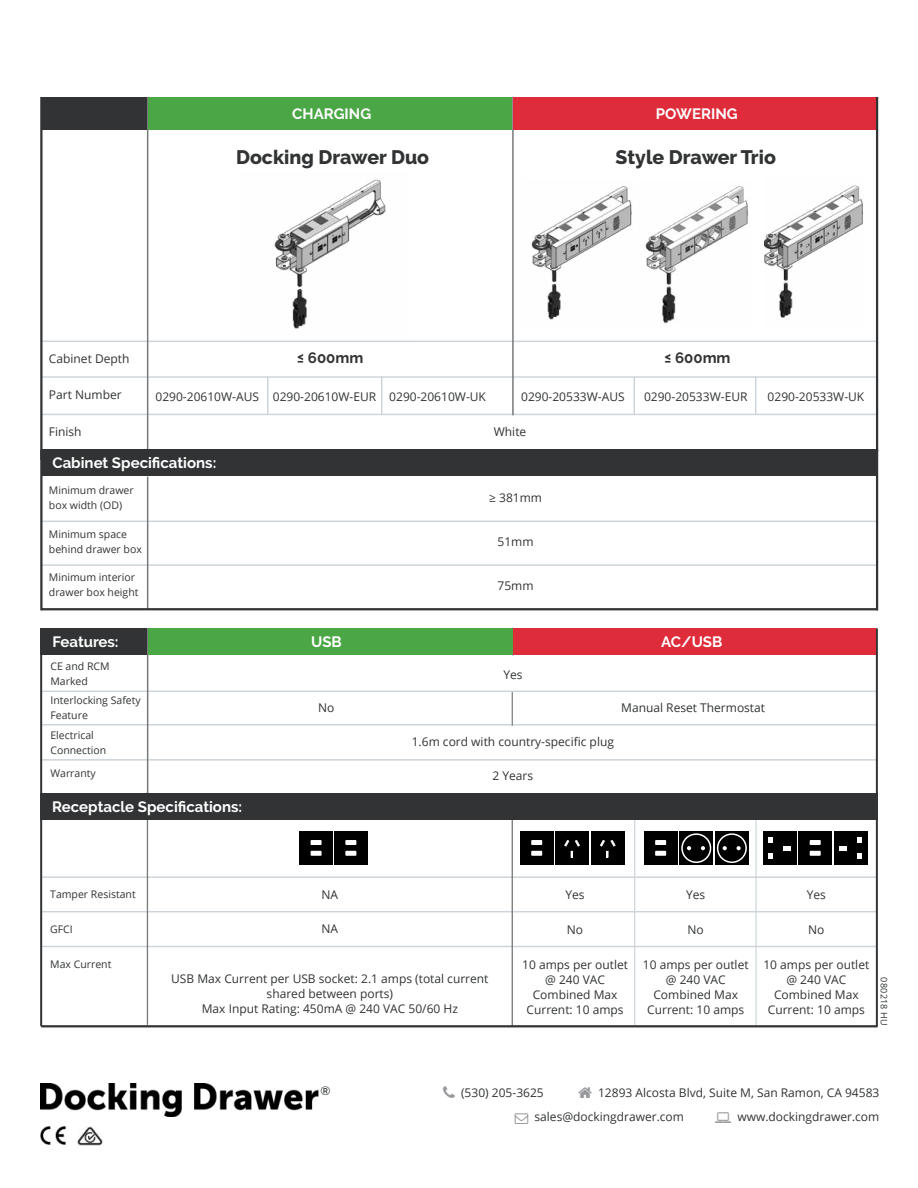
<style>
.page{position:relative;width:918px;height:1188px;background:#fff}
.page>*{position:absolute;margin:0;border:0;box-sizing:border-box;transform-origin:0 0}
.t1{font:800 19.5px "Raleway";color:#313334}
.t2{font:700 15px "Raleway";color:#fff}
.t3{font:700 15px "Raleway";color:#313334}
.t4{font:12px/15px "Open Sans";color:#313334;text-align:center}
.t5{font:600 12px "Raleway";color:#313334}
.t6{font:10.5px/15px "Open Sans";color:#313334}
.t7{font:9px "Open Sans";letter-spacing:.03em;color:#313334}
</style>
<div class="page">
<hr style="left:634px;top:798px;width:1px;height:227px;background:#cdd5da">
<hr style="left:755px;top:798px;width:2px;height:227px;background:#cdd5da">
<img style="left:240px;top:179px;width:170px;height:162px">
<hr style="left:41px;top:759px;width:837px;height:2px;background:#cdd5da">
<hr style="left:42px;top:691px;width:835px;height:1px;background:#cdd5da">
<hr style="left:41px;top:724px;width:837px;height:2px;background:#cdd5da">
<hr style="left:41px;top:876px;width:836px;height:2px;background:#cdd5da">
<hr style="left:42px;top:341px;width:835px;height:1px;background:#cdd5da">
<hr style="left:42px;top:376px;width:835px;height:2px;background:#cdd5da">
<hr style="left:42px;top:414px;width:835px;height:1px;background:#cdd5da">
<hr style="left:42px;top:521px;width:835px;height:1px;background:#cdd5da">
<hr style="left:42px;top:564px;width:835px;height:2px;background:#cdd5da">
<hr style="left:40px;top:97px;width:3px;height:363px;background:#313334">
<hr style="left:147px;top:97px;width:1px;height:353px;background:#787979">
<hr style="left:512px;top:97px;width:2px;height:318px;background:#787979">
<hr style="left:876px;top:97px;width:2px;height:354px;background:#313334">
<hr style="left:40px;top:450px;width:3px;height:160px;background:#313334">
<hr style="left:147px;top:477px;width:1px;height:132px;background:#787979">
<hr style="left:876px;top:450px;width:2px;height:160px;background:#313334">
<hr style="left:41px;top:911px;width:836px;height:1px;background:#cdd5da">
<hr style="left:41px;top:946px;width:837px;height:1px;background:#cdd5da">
<hr style="left:40px;top:628px;width:2px;height:398px;background:#313334">
<hr style="left:147px;top:793px;width:1px;height:232px;background:#787979">
<hr style="left:512px;top:797px;width:1px;height:229px;background:#787979">
<hr style="left:876px;top:628px;width:2px;height:398px;background:#313334">
<hr style="left:512px;top:692px;width:1px;height:34px;background:#787979">
<hr style="left:147px;top:628px;width:1px;height:175px;background:#787979">
<hr style="left:41px;top:608px;width:837px;height:2px;background:#313334">
<hr style="left:41px;top:1025px;width:837px;height:2px;background:#313334">
<div style="left:148px;top:628px;width:366px;height:27px;background:#4ba746"></div>
<div style="left:41px;top:628px;width:106px;height:27px;background:#313334"></div>
<div style="left:514px;top:628px;width:362px;height:27px;background:#df2c3a"></div>
<div style="left:148px;top:97px;width:364px;height:33px;background:#4ba746"></div>
<div style="left:42px;top:97px;width:105px;height:33px;background:#313334"></div>
<div style="left:42px;top:449px;width:834px;height:27px;background:#313334"></div>
<div style="left:40px;top:793px;width:838px;height:27px;background:#313334"></div>
<div style="left:514px;top:97px;width:362px;height:33px;background:#df2c3a"></div>
<img style="left:531px;top:186px;width:101px;height:134px">
<img style="left:645px;top:186px;width:104px;height:138px">
<img style="left:765px;top:185px;width:98px;height:133px">
<hr style="left:634px;top:377px;width:1px;height:37px;background:#cdd5da">
<hr style="left:755px;top:376px;width:1px;height:38px;background:#cdd5da">
<div style="left:300px;top:832px;width:33px;height:33px;background:#000"></div>
<div style="left:311px;top:840px;width:11px;height:5px;background:#fff"></div>
<div style="left:311px;top:851px;width:11px;height:5px;background:#fff"></div>
<div style="left:334px;top:832px;width:34px;height:33px;background:#000"></div>
<div style="left:345px;top:840px;width:11px;height:5px;background:#fff"></div>
<div style="left:345px;top:851px;width:11px;height:5px;background:#fff"></div>
<div style="left:520px;top:832px;width:33px;height:33px;background:#000"></div>
<div style="left:531px;top:840px;width:11px;height:5px;background:#fff"></div>
<div style="left:531px;top:851px;width:11px;height:5px;background:#fff"></div>
<div style="left:555px;top:831px;width:34px;height:34px;background:#000"></div>
<svg style="left:564px;top:840px;width:16px;height:17px"></svg>
<div style="left:591px;top:831px;width:34px;height:34px;background:#000"></div>
<svg style="left:600px;top:840px;width:16px;height:17px"></svg>
<div style="left:644px;top:832px;width:33px;height:33px;background:#000"></div>
<div style="left:655px;top:840px;width:11px;height:5px;background:#fff"></div>
<div style="left:655px;top:851px;width:11px;height:5px;background:#fff"></div>
<div style="left:679px;top:831px;width:34px;height:34px;background:#000"></div>
<svg style="left:687px;top:846px;width:4px;height:4px"></svg>
<svg style="left:701px;top:846px;width:4px;height:4px"></svg>
<div style="left:715px;top:831px;width:33px;height:34px;background:#000"></div>
<svg style="left:723px;top:846px;width:4px;height:4px"></svg>
<svg style="left:737px;top:846px;width:4px;height:4px"></svg>
<div style="left:799px;top:832px;width:33px;height:33px;background:#000"></div>
<div style="left:810px;top:840px;width:11px;height:5px;background:#fff"></div>
<div style="left:810px;top:851px;width:11px;height:5px;background:#fff"></div>
<div style="left:763px;top:831px;width:34px;height:34px;background:#000"></div>
<svg style="left:769px;top:853px;width:4px;height:6px"></svg>
<svg style="left:769px;top:837px;width:4px;height:6px"></svg>
<svg style="left:784px;top:846px;width:7px;height:4px"></svg>
<div style="left:834px;top:831px;width:34px;height:34px;background:#000"></div>
<svg style="left:858px;top:837px;width:4px;height:6px"></svg>
<svg style="left:858px;top:853px;width:4px;height:6px"></svg>
<svg style="left:840px;top:846px;width:7px;height:4px"></svg>
<div style="left:681px;top:833px;width:30px;height:30px;border:2px solid #fff;border-radius:50%"></div>
<div style="left:717px;top:833px;width:30px;height:30px;border:2px solid #fff;border-radius:50%"></div>
<img style="left:40px;top:1084px;width:279px;height:33px">
<img style="left:41px;top:1127px;width:24px;height:17px">
<img style="left:78px;top:1127px;width:24px;height:19px">
<hr style="left:267px;top:377px;width:2px;height:37px;background:#cdd5da">
<hr style="left:381px;top:376px;width:1px;height:38px;background:#cdd5da">
<p class="t2" style="left:292px;top:105px;width:81px">CHARGING</p>
<p class="t2" style="left:656px;top:105px;width:83px">POWERING</p>
<h1 class="t1" style="left:236px;top:146px;width:195px">Docking Drawer Duo</h1>
<h1 class="t1" style="left:616px;top:146px;width:162px">Style Drawer Trio</h1>
<p class="t4" style="left:49px;top:351px;width:82px">Cabinet Depth</p>
<p class="t3" style="left:297px;top:349px;width:68px">≤ 600mm</p>
<p class="t3" style="left:664px;top:349px;width:68px">≤ 600mm</p>
<p class="t4" style="left:49px;top:387px;width:74px">Part Number</p>
<p class="t4" style="left:156px;top:389px;width:332px">0290-20610W-AUS 0290-20610W-EUR 0290-20610W-UK</p>
<p class="t4" style="left:521px;top:389px;width:105px">0290-20533W-AUS</p>
<p class="t4" style="left:644px;top:389px;width:105px">0290-20533W-EUR</p>
<p class="t4" style="left:768px;top:389px;width:98px">0290-20533W-UK</p>
<p class="t4" style="left:49px;top:424px;width:34px">Finish</p>
<p class="t4" style="left:494px;top:424px;width:34px">White</p>
<p class="t2" style="left:52px;top:454px;width:165px">Cabinet Specifications:</p>
<p class="t6" style="left:49px;top:483px;width:86px">Minimum drawer box width (OD)</p>
<p class="t6" style="left:49px;top:526px;width:94px">Minimum space behind drawer box</p>
<p class="t6" style="left:49px;top:570px;width:91px">Minimum interior drawer box height</p>
<p class="t4" style="left:489px;top:490px;width:54px">≥ 381mm</p>
<p class="t4" style="left:498px;top:534px;width:38px">51mm</p>
<p class="t4" style="left:498px;top:578px;width:38px">75mm</p>
<p class="t2" style="left:52px;top:633px;width:68px">Features:</p>
<p class="t2" style="left:311px;top:633px;width:32px">USB</p>
<p class="t2" style="left:661px;top:633px;width:63px">AC/USB</p>
<p class="t6" style="left:50px;top:658px;width:61px">CE and RCM<br>Marked</p>
<p class="t6" style="left:50px;top:693px;width:92px">Interlocking Safety<br>Feature</p>
<p class="t6" style="left:50px;top:727px;width:57px">Electrical<br>Connection</p>
<p class="t6" style="left:50px;top:766px;width:47px">Warranty</p>
<p class="t2" style="left:52px;top:798px;width:192px">Receptacle Specifications:</p>
<p class="t4" style="left:318px;top:699px;width:18px">No</p>
<p class="t4" style="left:504px;top:666px;width:21px">Yes</p>
<p class="t4" style="left:621px;top:700px;width:145px">Manual Reset Thermostat</p>
<p class="t4" style="left:412px;top:734px;width:204px">1.6m cord with country-specific plug</p>
<p class="t4" style="left:493px;top:768px;width:42px">2 Years</p>
<p class="t6" style="left:50px;top:886px;width:87px">Tamper Resistant</p>
<p class="t6" style="left:50px;top:922px;width:24px">GFCI</p>
<p class="t6" style="left:50px;top:957px;width:63px">Max Current</p>
<p class="t4" style="left:322px;top:887px;width:18px">NA</p>
<p class="t4" style="left:322px;top:921px;width:18px">NA</p>
<p class="t4" style="left:171px;top:971px;width:319px">USB Max Current per USB socket: 2.1 amps (total current shared between ports)<br>Max Input Rating: 450mA @ 240 VAC 50/60 Hz</p>
<p class="t4" style="left:565px;top:886px;width:21px">Yes</p>
<p class="t4" style="left:567px;top:922px;width:18px">No</p>
<p class="t4" style="left:522px;top:957px;width:107px">10 amps per outlet @ 240 VAC<br>Combined Max<br>Current: 10 amps</p>
<p class="t4" style="left:686px;top:886px;width:21px">Yes</p>
<p class="t4" style="left:688px;top:922px;width:18px">No</p>
<p class="t4" style="left:643px;top:957px;width:107px">10 amps per outlet @ 240 VAC<br>Combined Max<br>Current: 10 amps</p>
<p class="t4" style="left:807px;top:886px;width:21px">Yes</p>
<p class="t4" style="left:808px;top:922px;width:18px">No</p>
<p class="t4" style="left:763px;top:957px;width:107px">10 amps per outlet @ 240 VAC<br>Combined Max<br>Current: 10 amps</p>
<p class="t7" style="left:890px;top:977px;width:50px;rotate:90deg">080218 HU</p>
<p class="t5" style="left:321px;top:1084px;width:12px">®</p>
<p class="t4" style="left:461px;top:1085px;width:84px">(530) 205-3625</p>
<p class="t4" style="left:598px;top:1085px;width:283px">12893 Alcosta Blvd, Suite M, San Ramon, CA 94583</p>
<p class="t4" style="left:535px;top:1109px;width:151px">sales@dockingdrawer.com</p>
<p class="t4" style="left:737px;top:1109px;width:143px">www.dockingdrawer.com</p>
</div>
